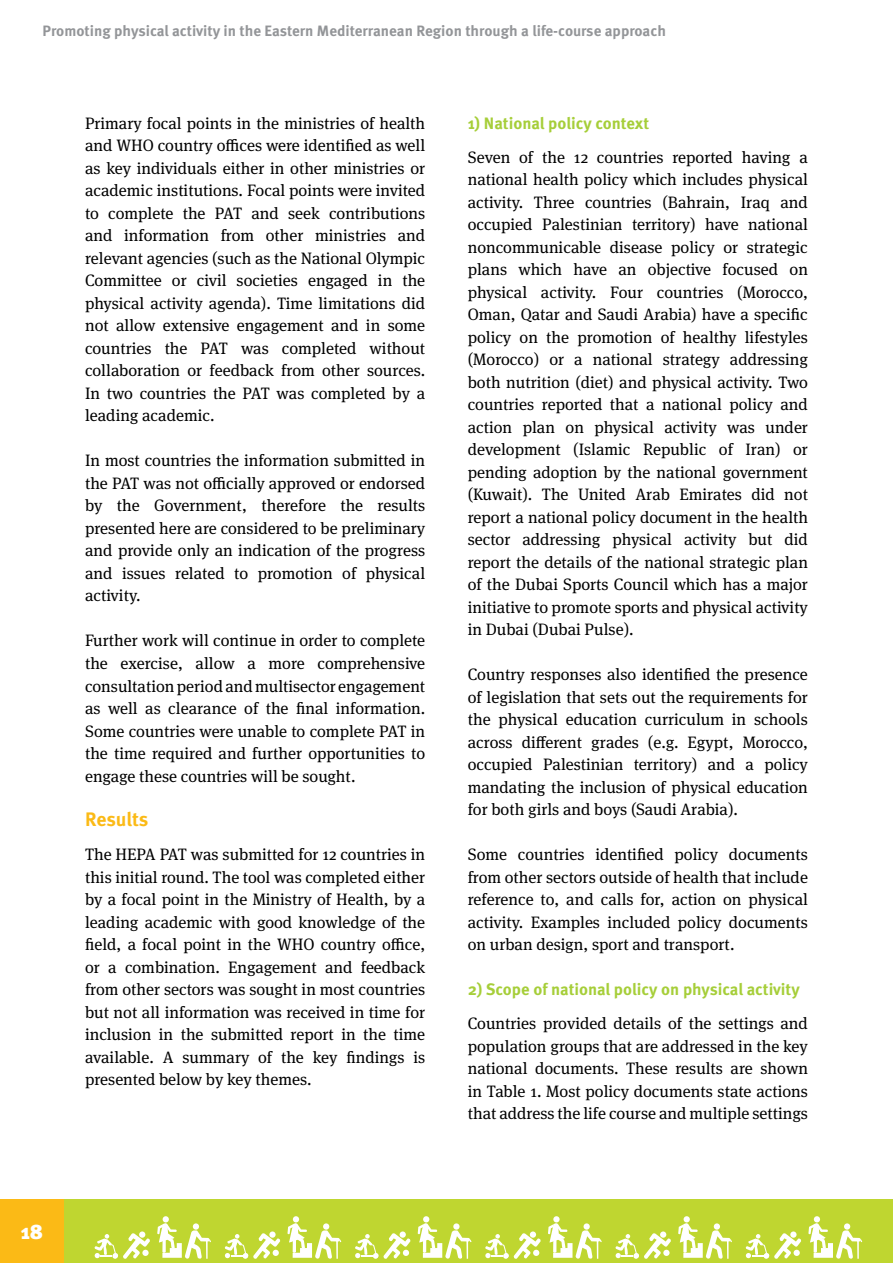
<style>
.page{position:relative;width:893px;height:1263px;background:#fff}
.page>*{position:absolute;margin:0;border:0;box-sizing:border-box;transform-origin:0 0}
.t1{font:900 21px "Meta OT";color:#fff}
.t2{font:700 19.5px "Meta Pro";letter-spacing:-.005em;color:#fbba16}
.t3{font:16.5px/22.5px "Meta Serif Pro";color:#000;text-align:justify}
.t4{font:700 16.5px "Meta Pro";color:#a6ce39}
.t5{font:700 15px "Meta Pro";color:#939598}
</style>
<div class="page">
<div style="left:0;top:1199px;width:893px;height:64px;background:#bfd630"></div>
<svg style="left:95px;top:1232px;width:55px;height:27px"></svg>
<svg style="left:157px;top:1216px;width:54px;height:43px"></svg>
<svg style="left:355px;top:1232px;width:56px;height:27px"></svg>
<svg style="left:418px;top:1216px;width:53px;height:43px"></svg>
<svg style="left:615px;top:1232px;width:56px;height:27px"></svg>
<svg style="left:678px;top:1216px;width:54px;height:43px"></svg>
<svg style="left:225px;top:1232px;width:56px;height:27px"></svg>
<svg style="left:287px;top:1216px;width:54px;height:43px"></svg>
<svg style="left:485px;top:1232px;width:56px;height:27px"></svg>
<div style="left:553px;top:1216px;width:7px;height:6px;background:#fff;border-radius:50%"></div>
<svg style="left:548px;top:1222px;width:54px;height:37px"></svg>
<svg style="left:746px;top:1232px;width:55px;height:27px"></svg>
<svg style="left:808px;top:1216px;width:54px;height:43px"></svg>
<div style="left:0;top:1199px;width:64px;height:64px;background:#fbba16"></div>
<p class="t5" style="left:43px;top:19px;width:625px">Promoting physical activity in the Eastern Mediterranean Region through a life-course approach</p>
<p class="t1" style="left:21px;top:1219px;width:24px">18</p>
<p class="t3" style="left:85px;top:111px;width:342px">Primary focal points in the ministries of health and WHO country offices were identified as well as key individuals either in other ministries or academic institutions. Focal points were invited to complete the PAT and seek contributions and information from other ministries and relevant agencies (such as the National Olympic Committee or civil societies engaged in the physical activity agenda). Time limitations did not allow extensive engagement and in some countries the PAT was completed without collaboration or feedback from other sources.<br>In two countries the PAT was completed by a leading academic.</p>
<p class="t3" style="left:85px;top:449px;width:342px">In most countries the information submitted in the PAT was not officially approved or endorsed by the Government, therefore the results presented here are considered to be preliminary and provide only an indication of the progress and issues related to promotion of physical activity.</p>
<p class="t3" style="left:85px;top:629px;width:342px">Further work will continue in order to complete the exercise, allow a more comprehensive consultation period and multisector engagement as well as clearance of the final information.<br>Some countries were unable to complete PAT in the time required and further opportunities to engage these countries will be sought.</p>
<p class="t2" style="left:85px;top:804px;width:65px">Results</p>
<p class="t3" style="left:85px;top:842px;width:342px">The HEPA PAT was submitted for 12 countries in this initial round. The tool was completed either by a focal point in the Ministry of Health, by a leading academic with good knowledge of the field, a focal point in the WHO country office, or a combination. Engagement and feedback from other sectors was sought in most countries but not all information was received in time for inclusion in the submitted report in the time available. A summary of the key findings is presented below by key themes.</p>
<p class="t4" style="left:468px;top:110px;width:183px">1) National policy context</p>
<p class="t3" style="left:468px;top:145px;width:342px">Seven of the 12 countries reported having a national health policy which includes physical activity. Three countries (Bahrain, Iraq and occupied Palestinian territory) have national noncommunicable disease policy or strategic plans which have an objective focused on physical activity. Four countries (Morocco, Oman, Qatar and Saudi Arabia) have a specific policy on the promotion of healthy lifestyles (Morocco) or a national strategy addressing both nutrition (diet) and physical activity. Two countries reported that a national policy and action plan on physical activity was under development (Islamic Republic of Iran) or pending adoption by the national government (Kuwait). The United Arab Emirates did not report a national policy document in the health sector addressing physical activity but did report the details of the national strategic plan of the Dubai Sports Council which has a major initiative to promote sports and physical activity in Dubai (Dubai Pulse).</p>
<p class="t3" style="left:468px;top:662px;width:342px">Country responses also identified the presence of legislation that sets out the requirements for the physical education curriculum in schools across different grades (e.g. Egypt, Morocco, occupied Palestinian territory) and a policy mandating the inclusion of physical education for both girls and boys (Saudi Arabia).</p>
<p class="t3" style="left:468px;top:842px;width:342px">Some countries identified policy documents from other sectors outside of health that include reference to, and calls for, action on physical activity. Examples included policy documents on urban design, sport and transport.</p>
<p class="t4" style="left:468px;top:977px;width:334px">2) Scope of national policy on physical activity</p>
<p class="t3" style="left:468px;top:1011px;width:342px">Countries provided details of the settings and population groups that are addressed in the key national documents. These results are shown in Table 1. Most policy documents state actions that address the life course and multiple settings</p>
</div>
